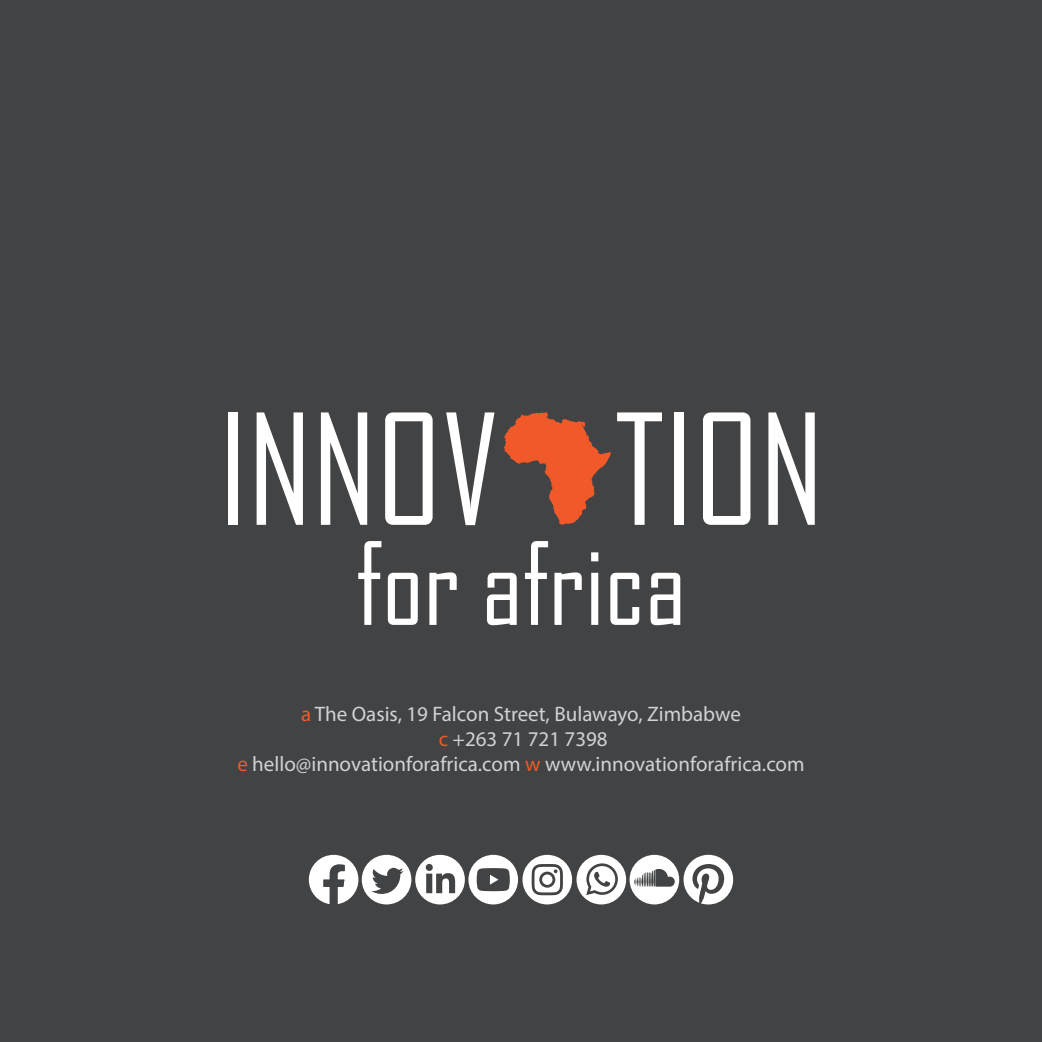
<style>
.page{position:relative;width:1042px;height:1042px;background:#424344}
.page>*{position:absolute;margin:0;border:0;box-sizing:border-box;transform-origin:0 0}
.t1{font:147px "Agency FB";color:#fff}
.t2{font:109.73px "Agency FB";color:#fff}
.t3{font:21px/25.2px "Myriad Pro";color:#d1d2d4;text-align:center}
.s1{color:#f15929}
</style>
<div class="page">
<svg style="left:503px;top:412px;width:108px;height:113px"></svg>
<svg style="left:309px;top:855px;width:49px;height:49px"></svg>
<div style="left:362px;top:855px;width:49px;height:49px;background:#fff;border-radius:50%"></div>
<svg style="left:371px;top:868px;width:32px;height:26px"></svg>
<div style="left:415px;top:855px;width:50px;height:49px;background:#fff;border-radius:50%"></div>
<svg style="left:426px;top:873px;width:29px;height:20px"></svg>
<div style="left:426px;top:864px;width:7px;height:7px;background:#424344;border-radius:50%"></div>
<div style="left:468px;top:855px;width:50px;height:49px;background:#fff;border-radius:50%"></div>
<svg style="left:477px;top:868px;width:33px;height:23px"></svg>
<div style="left:576px;top:855px;width:50px;height:49px;background:#fff;border-radius:50%"></div>
<svg style="left:586px;top:863px;width:32px;height:32px"></svg>
<div style="left:522px;top:855px;width:50px;height:49px;background:#fff;border-radius:50%"></div>
<svg style="left:532px;top:864px;width:31px;height:31px"></svg>
<div style="left:629px;top:855px;width:50px;height:49px;background:#fff;border-radius:50%"></div>
<svg style="left:634px;top:869px;width:41px;height:17px"></svg>
<svg style="left:683px;top:855px;width:50px;height:49px"></svg>
<h1 class="t1" style="left:218px;top:380px;width:607px">INNOV TION</h1>
<h2 class="t2" style="left:356px;top:517px;width:332px">for africa</h2>
<p class="t3" style="left:237px;top:701px;width:569px"><span class="s1">a</span> The Oasis, 19 Falcon Street, Bulawayo, Zimbabwe<br><span class="s1">c</span> +263 71 721 7398<br><span class="s1">e</span> hello@innovationforafrica.com <span class="s1">w</span> www.innovationforafrica.com</p>
</div>
